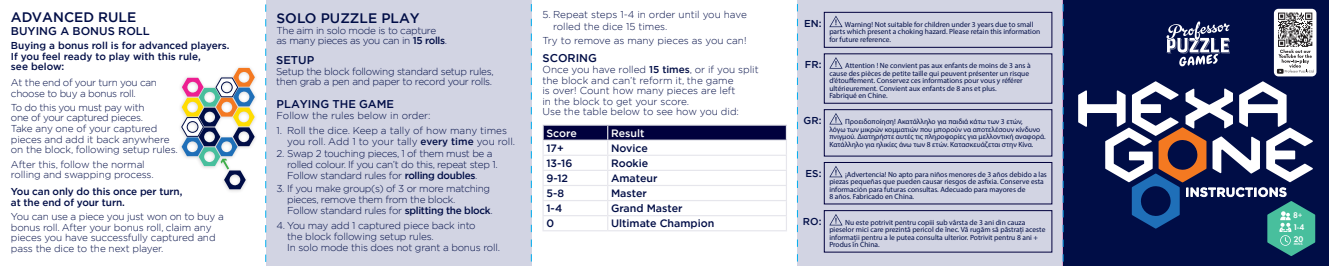
<style>
.page{position:relative;width:1329px;height:266px;background:#fff}
.page>*{position:absolute;margin:0;border:0;box-sizing:border-box;transform-origin:0 0}
.t1{font:500 13.75px "Gotham";color:#000d46}
.SubTitle{font:500 11.25px "Gotham";color:#000d46}
.BODY{font:500 10.62px "Gotham";color:#000d46}
.BODY-2{font:500 10.62px "Gotham";color:#fff}
.BODY-3{font:300 10px/10.6px "Gotham";letter-spacing:-.02em;color:#000d46}
.BODY-4{font:300 10px/10.6px "Gotham";color:#000d46}
.BODY-5{font:500 10px/10.6px "Gotham";color:#000d46}
.BODY_NUMBERS{font:300 10px "Gotham";color:#000d46}
.SubTitle-2{font:500 10px "Gotham";color:#000d46}
.t2{font:600 8.5px/11.6px "Futura Round";color:#fff}
.WARNINGS{font:7.5px/7.5px "Myriad Pro";color:#000d46}
.t3{font:600 3.5px "Futura Round";color:#fff}
.s1{font-weight:500}
</style>
<div class="page">
<div style="left:266px;top:0;width:265px;height:266px;background:#d2d4e3"></div>
<div style="left:797px;top:0;width:266px;height:266px;background:#d2d4e3"></div>
<div style="left:1063px;top:0;width:266px;height:266px;background:#000d46"></div>
<svg style="left:1166px;top:21px;width:64px;height:45px"></svg>
<svg style="left:1078px;top:81px;width:237px;height:175px"></svg>
<div style="left:1274px;top:9px;width:42px;height:67px;background:#fff;border-radius:5px"></div>
<svg style="left:1277px;top:13px;width:36px;height:61px"></svg>
<hr style="left:542px;top:124px;width:66px;height:2px;background:#e6e6ec">
<hr style="left:608px;top:124px;width:179px;height:2px;background:#e6e6ec">
<svg style="left:542px;top:125px;width:245px;height:105px"></svg>
<hr style="left:542px;top:215px;width:66px;height:1px;background:#e6e6ec">
<hr style="left:608px;top:215px;width:179px;height:1px;background:#e6e6ec">
<hr style="left:542px;top:230px;width:66px;height:1px;background:#e6e6ec">
<hr style="left:608px;top:230px;width:179px;height:1px;background:#e6e6ec">
<svg style="left:829px;top:16px;width:13px;height:11px"></svg>
<div style="left:824px;top:12px;width:228px;height:36px;border:1px solid #00003d"></div>
<svg style="left:829px;top:57px;width:13px;height:12px"></svg>
<svg style="left:829px;top:113px;width:13px;height:11px"></svg>
<svg style="left:829px;top:166px;width:13px;height:11px"></svg>
<svg style="left:829px;top:214px;width:13px;height:11px"></svg>
<div style="left:824px;top:109px;width:228px;height:47px;border:1px solid #00003d"></div>
<div style="left:824px;top:162px;width:228px;height:42px;border:1px solid #00003d"></div>
<div style="left:824px;top:210px;width:228px;height:42px;border:1px solid #00003d"></div>
<svg style="left:181px;top:68px;width:74px;height:121px"></svg>
<svg style="left:265px;top:4px;width:1px;height:258px"></svg>
<svg style="left:531px;top:0;width:1px;height:266px"></svg>
<svg style="left:797px;top:4px;width:1px;height:258px"></svg>
<svg style="left:1062px;top:0;width:1px;height:266px"></svg>
<p class="t1" style="left:11px;top:8px;width:127px">ADVANCED RULE</p>
<p class="SubTitle" style="left:11px;top:24px;width:140px">BUYING A BONUS ROLL</p>
<p class="BODY-5" style="left:11px;top:40px;width:220px">Buying a bonus roll is for advanced players.<br>If you feel ready to play with this rule,<br>see below:</p>
<p class="BODY-3" style="left:11px;top:77px;width:148px">At the end of your turn you can choose to buy a bonus roll.</p>
<p class="BODY-3" style="left:11px;top:102px;width:168px">To do this you must pay with<br>one of your captured pieces.<br>Take any one of your captured pieces and add it back anywhere on the block, following setup rules.</p>
<p class="BODY-3" style="left:11px;top:158px;width:144px">After this, follow the normal rolling and swapping process.</p>
<p class="BODY-5" style="left:11px;top:186px;width:173px">You can only do this once per turn, at the end of your turn.</p>
<p class="BODY-3" style="left:11px;top:211px;width:214px">You can use a piece you just won on to buy a bonus roll. After your bonus roll, claim any pieces you have successfully captured and pass the dice to the next player.</p>
<p class="t1" style="left:276px;top:9px;width:145px">SOLO PUZZLE PLAY</p>
<p class="BODY-3" style="left:276px;top:25px;width:172px">The aim in solo mode is to capture as many pieces as you can in <span class="s1">15 rolls</span>.</p>
<p class="SubTitle" style="left:276px;top:53px;width:40px">SETUP</p>
<p class="BODY-3" style="left:276px;top:66px;width:219px">Setup the block following standard setup rules, then grab a pen and paper to record your rolls.</p>
<p class="SubTitle" style="left:276px;top:97px;width:119px">PLAYING THE GAME</p>
<p class="BODY-4" style="left:276px;top:109px;width:156px">Follow the rules below in order:</p>
<p class="BODY-4" style="left:287px;top:124px;width:230px;line-height:11.2px;text-indent:-11px">1. Roll the dice. Keep a tally of how many times you roll. Add 1 to your tally <span class="s1">every time</span> you roll.</p>
<p class="BODY-3" style="left:287px;top:147px;width:212px;line-height:11.2px;text-indent:-11px">2. Swap 2 touching pieces, 1 of them must be a rolled colour. If you can’t do this, repeat step 1.<br>Follow standard rules for <span class="s1">rolling doubles</span>.</p>
<p class="BODY-3" style="left:287px;top:182px;width:207px;line-height:11.2px;text-indent:-11px">3. If you make group(s) of 3 or more matching pieces, remove them from the block.<br>Follow standard rules for <span class="s1">splitting the block</span>.</p>
<p class="BODY-3" style="left:287px;top:219px;width:214px;line-height:11.2px;text-indent:-11px">4. You may add 1 captured piece back into<br>the block following setup rules.<br>In solo mode this does not grant a bonus roll.</p>
<p class="BODY-4" style="left:553px;top:9px;width:195px;line-height:11.2px;text-indent:-11px">5. Repeat steps 1-4 in order until you have rolled the dice 15 times.</p>
<p class="BODY_NUMBERS" style="left:542px;top:34px;width:206px">Try to remove as many pieces as you can!</p>
<p class="SubTitle" style="left:542px;top:51px;width:56px">SCORING</p>
<p class="BODY-4" style="left:542px;top:64px;width:218px">Once you have rolled <span class="s1">15 times</span>, or if you split the block and can’t reform it, the game<br>is over! Count how many pieces are left<br>in the block to get your score.<br>Use the table below to see how you did:</p>
<p class="BODY-2" style="left:546px;top:126px;width:32px">Score</p>
<p class="BODY-2" style="left:611px;top:126px;width:35px">Result</p>
<p class="BODY" style="left:546px;top:141px;width:19px">17+</p>
<p class="BODY" style="left:611px;top:141px;width:38px">Novice</p>
<p class="BODY" style="left:546px;top:156px;width:28px">13-16</p>
<p class="BODY" style="left:611px;top:156px;width:39px">Rookie</p>
<p class="BODY" style="left:546px;top:171px;width:23px">9-12</p>
<p class="BODY" style="left:611px;top:171px;width:48px">Amateur</p>
<p class="BODY" style="left:546px;top:186px;width:19px">5-8</p>
<p class="BODY" style="left:611px;top:186px;width:37px">Master</p>
<p class="BODY" style="left:546px;top:201px;width:17px">1-4</p>
<p class="BODY" style="left:611px;top:201px;width:73px">Grand Master</p>
<p class="BODY" style="left:546px;top:217px;width:9px">0</p>
<p class="BODY" style="left:611px;top:217px;width:105px">Ultimate Champion</p>
<p class="SubTitle-2" style="left:804px;top:17px;width:19px">EN:</p>
<p class="SubTitle-2" style="left:805px;top:58px;width:18px">FR:</p>
<p class="SubTitle-2" style="left:803px;top:114px;width:19px">GR:</p>
<p class="SubTitle-2" style="left:805px;top:166px;width:17px">ES:</p>
<p class="SubTitle-2" style="left:803px;top:214px;width:20px">RO:</p>
<p class="WARNINGS" style="left:829px;top:20px;width:212px;text-indent:16px">Warning! Not suitable for children under 3 years due to small parts which present a choking hazard. Please retain this information for future reference.</p>
<p class="WARNINGS" style="left:829px;top:62px;width:203px;text-indent:16px">Attention ! Ne convient pas aux enfants de moins de 3 ans à cause des pièces de petite taille qui peuvent présenter un risque d’étouffement. Conservez ces informations pour vous y référer ultérieurement. Convient aux enfants de 8 ans et plus.<br>Fabriqué en Chine.</p>
<p class="WARNINGS" style="left:829px;top:117px;width:218px;text-indent:16px">Προειδοποίηση! Ακατάλληλο για παιδιά κάτω των 3 ετών,<br>λόγω των μικρών κομματιών που μπορούν να αποτελέσουν κίνδυνο πνιγμού. Διατηρήστε αυτές τις πληροφορίες για μελλοντική αναφορά.<br>Κατάλληλο για ηλικίες άνω των 8 ετών. Κατασκευάζεται στην Κίνα.</p>
<p class="WARNINGS" style="left:829px;top:170px;width:219px;text-indent:16px">¡Advertencia! No apto para niños menores de 3 años debido a las piezas pequeñas que pueden causar riesgos de asfixia. Conserve esta información para futuras consultas. Adecuado para mayores de<br>8 años. Fabricado en China.</p>
<p class="WARNINGS" style="left:829px;top:218px;width:218px;text-indent:16px">Nu este potrivit pentru copiii sub vârsta de 3 ani din cauza pieselor mici care prezintă pericol de înec. Vă rugăm să păstrați aceste informații pentru a le putea consulta ulterior. Potrivit pentru 8 ani + Produs în China.</p>
<p class="t2" style="left:1293px;top:209px;width:13px">8+<br>1-4<br>20</p>
<p class="t3" style="left:1293px;top:241px;width:10px">MINS</p>
</div>
